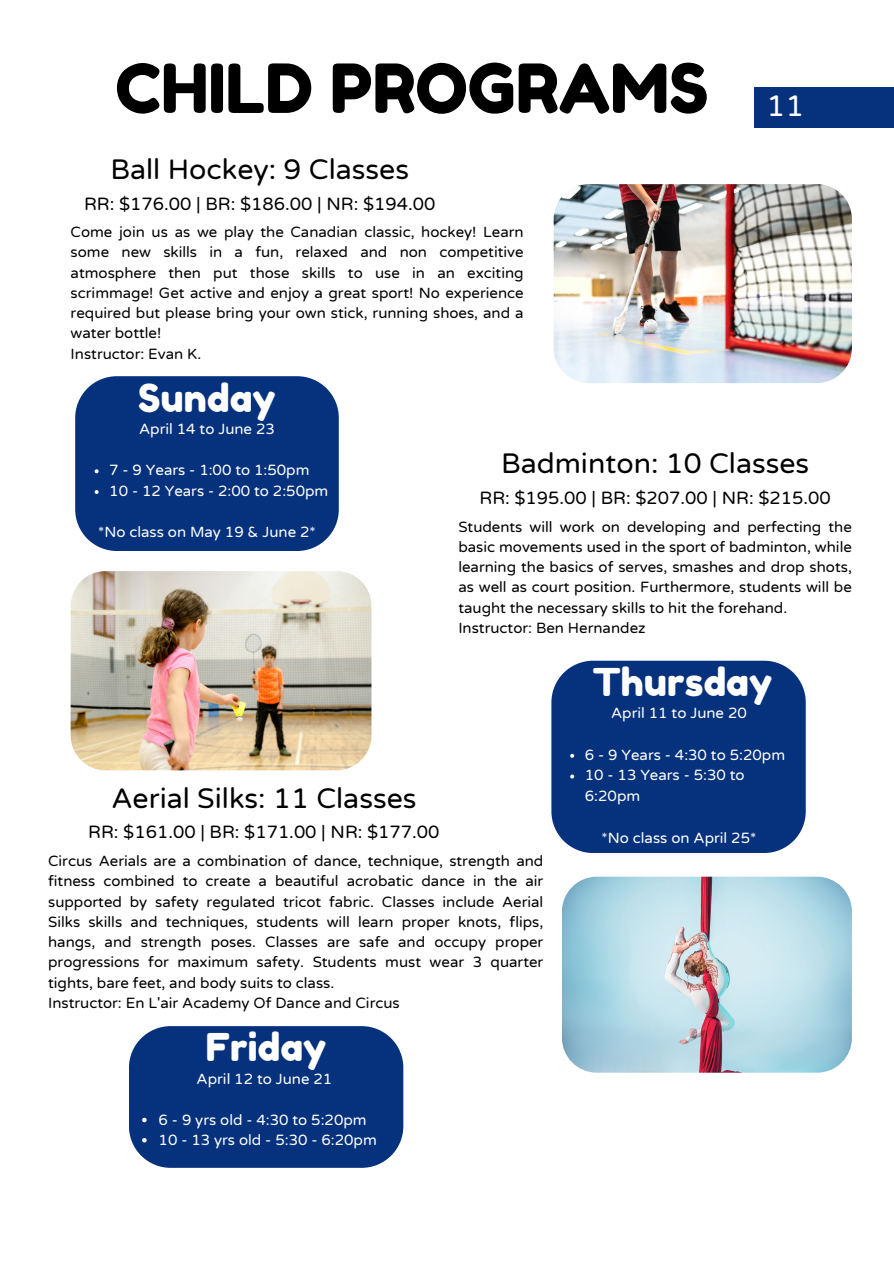
<style>
.page{position:relative;width:894px;height:1264px;background:#fff}
.page>*{position:absolute;margin:0;border:0;box-sizing:border-box;transform-origin:0 0}
.t1{font:67.5px "Fredoka One";color:#000}
.t2{font:38.25px "Fredoka One";color:#fff}
.t3{font:30px "Varela Round";color:#fff}
.t4{font:28.5px "Varela Round";color:#000}
.t5{font:18px "Varela Round";color:#000}
.t6{font:15px/20.2px "Varela Round";color:#000}
.t7{font:15px/20.7px "Varela Round";color:#fff}
</style>
<div class="page">
<div style="left:754px;top:87px;width:139px;height:40px;background:#06327d"></div>
<div style="left:75px;top:376px;width:264px;height:175px;background:#06327d"></div>
<img style="left:553px;top:184px;width:298px;height:199px;border-radius:35px">
<img style="left:71px;top:571px;width:300px;height:199px;border-radius:35px">
<img style="left:562px;top:876px;width:289px;height:196px">
<svg style="left:95px;top:469px;width:4px;height:4px"></svg>
<svg style="left:95px;top:490px;width:4px;height:4px"></svg>
<div style="left:129px;top:1026px;width:274px;height:141px;background:#06327d"></div>
<div style="left:551px;top:660px;width:254px;height:193px;background:#06327d"></div>
<svg style="left:570px;top:753px;width:4px;height:4px"></svg>
<svg style="left:570px;top:774px;width:4px;height:4px"></svg>
<h1 class="t1" style="left:115px;top:47px;width:594px">CHILD PROGRAMS</h1>
<h3 class="t4" style="left:110px;top:153px;width:300px">Ball Hockey: 9 Classes</h3>
<p class="t5" style="left:84px;top:193px;width:352px">RR: $176.00 | BR: $186.00 | NR: $194.00</p>
<p class="t6" style="left:71px;top:222px;width:454px">Come join us as we play the Canadian classic, hockey! Learn some new skills in a fun, relaxed and non competitive atmosphere then put those skills to use in an exciting scrimmage! Get active and enjoy a great sport! No experience required but please bring your own stick, running shoes, and a water bottle!<br>Instructor: Evan K.</p>
<h3 class="t3" style="left:766px;top:88px;width:39px">11</h3>
<h2 class="t2" style="left:138px;top:374px;width:139px">Sunday</h2>
<p class="t7" style="left:139px;top:418px;width:137px">April 14 to June 23</p>
<p class="t7" style="left:109px;top:460px;width:220px">7 - 9 Years - 1:00 to 1:50pm<br>10 - 12 Years - 2:00 to 2:50pm</p>
<p class="t7" style="left:98px;top:522px;width:219px">*No class on May 19 &amp; June 2*</p>
<h3 class="t4" style="left:111px;top:781px;width:306px">Aerial Silks: 11 Classes</h3>
<p class="t5" style="left:88px;top:821px;width:352px">RR: $161.00 | BR: $171.00 | NR: $177.00</p>
<h3 class="t4" style="left:501px;top:447px;width:309px">Badminton: 10 Classes</h3>
<p class="t5" style="left:479px;top:487px;width:352px">RR: $195.00 | BR: $207.00 | NR: $215.00</p>
<p class="t6" style="left:458px;top:517px;width:395px">Students will work on developing and perfecting the basic movements used in the sport of badminton, while learning the basics of serves, smashes and drop shots, as well as court position. Furthermore, students will be taught the necessary skills to hit the forehand.<br>Instructor: Ben Hernandez</p>
<h2 class="t2" style="left:592px;top:659px;width:181px">Thursday</h2>
<p class="t7" style="left:611px;top:703px;width:137px">April 11 to June 20</p>
<p class="t7" style="left:584px;top:744px;width:202px">6 - 9 Years - 4:30 to 5:20pm<br>10 - 13 Years - 5:30 to<br>6:20pm</p>
<p class="t7" style="left:601px;top:827px;width:156px">*No class on April 25*</p>
<p class="t6" style="left:48px;top:851px;width:496px">Circus Aerials are a combination of dance, technique, strength and fitness combined to create a beautiful acrobatic dance in the air supported by safety regulated tricot fabric. Classes include Aerial Silks skills and techniques, students will learn proper knots, flips, hangs, and strength poses. Classes are safe and occupy proper progressions for maximum safety. Students must wear 3 quarter tights, bare feet, and body suits to class.<br>Instructor: En L'air Academy Of Dance and Circus</p>
<h2 class="t2" style="left:206px;top:1023px;width:122px">Friday</h2>
<p class="t7" style="left:196px;top:1068px;width:137px">April 12 to June 21</p>
<p class="t7" style="left:159px;top:1109px;width:220px;line-height:20.2px">6 - 9 yrs old - 4:30 to 5:20pm<br>10 - 13 yrs old - 5:30 - 6:20pm</p>
</div>
